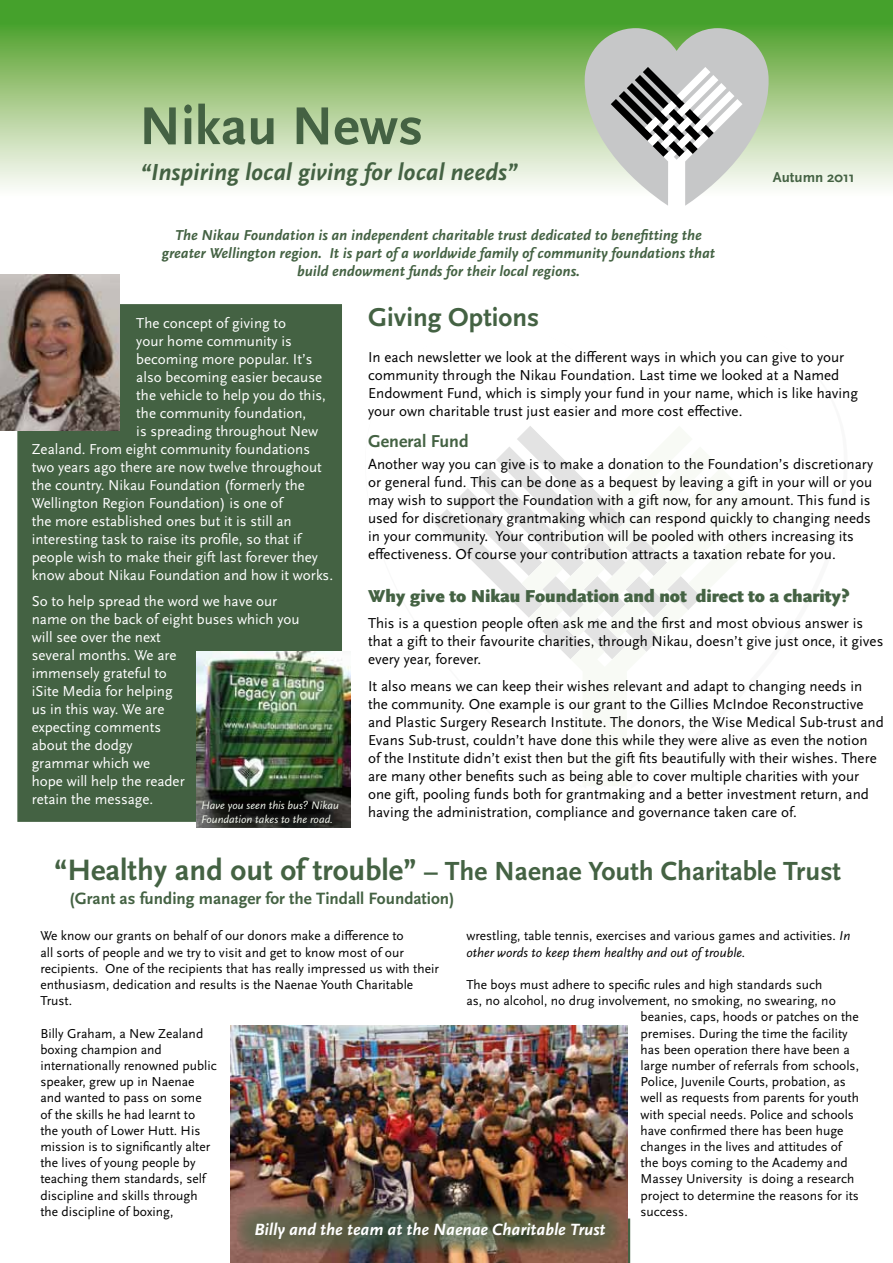
<style>
.page{position:relative;width:893px;height:1263px;background:#fff}
.page>*{position:absolute;margin:0;border:0;box-sizing:border-box;transform-origin:0 0}
.t1{font:700 55.5px "Scala Sans OT";color:#446243}
.t2{font:700 27.45px "Scala Sans OT";color:#446243}
.t3{font:700 27px "Scala Sans OT";color:#446243}
.t4{font:italic 700 24.3px "Scala Sans OT";color:#446243}
.t5{font:900 18px "Scala Sans OT";color:#446243}
.t6{font:700 18px "Scala Sans OT";color:#446243}
.t7{font:700 17.1px "Scala Sans OT";color:#446243}
.t8{font:italic 700 16.95px "Scala Sans OT";color:#fff}
.t9{font:15px/18px "Scala Sans OT";color:#000}
.t10{font:15px/18px "Scala Sans OT";color:#fff}
.t11{font:italic 700 15px/18px "Scala Sans OT";color:#446243;text-align:center}
.t12{font:700 15px "Scala Sans OT";color:#446243}
.t13{font:13.5px/16.2px "Scala Sans OT";color:#000}
.t14{font:italic 11.4px/13.6px "Scala Sans OT";color:#f4f8ef}
.s1{font-size:30.75px}
.s2{font-style:italic}
</style>
<div class="page">
<svg style="left:0;top:0;width:893px;height:188px;background:#99c681"></svg>
<svg style="left:434px;top:426px;width:267px;height:233px"></svg>
<svg style="left:584px;top:28px;width:185px;height:178px"></svg>
<div style="left:17px;top:304px;width:325px;height:518px;background:#446243;border:2px solid #446243"></div>
<img style="left:0;top:274px;width:119px;height:157px">
<img style="left:230px;top:1025px;width:398px;height:238px">
<img style="left:236px;top:1206px;width:385px;height:47px;border-radius:19px">
<img style="left:197px;top:651px;width:153px;height:176px">
<h1 class="t1" style="left:139px;top:95px;width:286px">Nikau News</h1>
<h3 class="t4" style="left:141px;top:159px;width:378px">“Inspiring local giving for local needs”</h3>
<p class="t11" style="left:162px;top:226px;width:555px">The Nikau Foundation is an independent charitable trust dedicated to benefitting the greater Wellington region. It is part of a worldwide family of community foundations that build endowment funds for their local regions.</p>
<p class="t12" style="left:773px;top:169px;width:83px">Autumn 2011</p>
<h3 class="t3" style="left:368px;top:302px;width:172px">Giving Options</h3>
<p class="t9" style="left:368px;top:349px;width:491px">In each newsletter we look at the different ways in which you can give to your community through the Nikau Foundation. Last time we looked at a Named Endowment Fund, which is simply your fund in your name, which is like having your own charitable trust just easier and more cost effective.</p>
<p class="t6" style="left:368px;top:430px;width:102px">General Fund</p>
<p class="t9" style="left:368px;top:455px;width:506px">Another way you can give is to make a donation to the Foundation’s discretionary or general fund. This can be done as a bequest by leaving a gift in your will or you may wish to support the Foundation with a gift now, for any amount. This fund is used for discretionary grantmaking which can respond quickly to changing needs in your community. Your contribution will be pooled with others increasing its effectiveness. Of course your contribution attracts a taxation rebate for you.</p>
<p class="t5" style="left:368px;top:585px;width:483px">Why give to Nikau Foundation and not direct to a charity?</p>
<p class="t9" style="left:368px;top:614px;width:517px">This is a question people often ask me and the first and most obvious answer is that a gift to their favourite charities, through Nikau, doesn’t give just once, it gives every year, forever.</p>
<p class="t9" style="left:368px;top:677px;width:517px">It also means we can keep their wishes relevant and adapt to changing needs in the community. One example is our grant to the Gillies McIndoe Reconstructive and Plastic Surgery Research Institute. The donors, the Wise Medical Sub-trust and Evans Sub-trust, couldn’t have done this while they were alive as even the notion<br>of the Institute didn’t exist then but the gift fits beautifully with their wishes. There are many other benefits such as being able to cover multiple charities with your one gift, pooling funds both for grantmaking and a better investment return, and having the administration, compliance and governance taken care of.</p>
<h2 class="t2" style="left:54px;top:855px;width:788px"><span class="s1">“Healthy and out of trouble”</span> – The Naenae Youth Charitable Trust</h2>
<p class="t7" style="left:69px;top:888px;width:387px">(Grant as funding manager for the Tindall Foundation)</p>
<p class="t13" style="left:40px;top:928px;width:400px">We know our grants on behalf of our donors make a difference to<br>all sorts of people and we try to visit and get to know most of our recipients. One of the recipients that has really impressed us with their enthusiasm, dedication and results is the Naenae Youth Charitable Trust.</p>
<p class="t13" style="left:40px;top:1025px;width:178px">Billy Graham, a New Zealand boxing champion and internationally renowned public speaker, grew up in Naenae and wanted to pass on some<br>of the skills he had learnt to<br>the youth of Lower Hutt. His mission is to significantly alter the lives of young people by teaching them standards, self discipline and skills through the discipline of boxing,</p>
<p class="t10" style="left:136px;top:314px;width:151px">The concept of giving to</p>
<p class="t10" style="left:136px;top:332px;width:157px">your home community is</p>
<p class="t10" style="left:136px;top:350px;width:178px">becoming more popular. It’s</p>
<p class="t10" style="left:136px;top:368px;width:187px">also becoming easier because</p>
<p class="t10" style="left:136px;top:386px;width:191px">the vehicle to help you do this,</p>
<p class="t10" style="left:136px;top:404px;width:172px">the community foundation,</p>
<p class="t10" style="left:136px;top:422px;width:183px">is spreading throughout New</p>
<p class="t10" style="left:32px;top:440px;width:280px">Zealand. From eight community foundations</p>
<p class="t10" style="left:32px;top:458px;width:292px">two years ago there are now twelve throughout</p>
<p class="t10" style="left:32px;top:476px;width:275px">the country. Nikau Foundation (formerly the</p>
<p class="t10" style="left:32px;top:494px;width:252px">Wellington Region Foundation) is one of</p>
<p class="t10" style="left:32px;top:512px;width:261px">the more established ones but it is still an</p>
<p class="t10" style="left:32px;top:530px;width:271px">interesting task to raise its profile, so that if</p>
<p class="t10" style="left:32px;top:548px;width:288px">people wish to make their gift last forever they</p>
<p class="t10" style="left:32px;top:566px;width:303px">know about Nikau Foundation and how it works.</p>
<p class="t10" style="left:32px;top:593px;width:269px">So to help spread the word we have our name on the back of eight buses which you will see over the next<br>several months. We are<br>immensely grateful to<br>iSite Media for helping<br>us in this way. We are<br>expecting comments<br>about the dodgy<br>grammar which we<br>hope will help the reader<br>retain the message.</p>
<p class="t14" style="left:201px;top:799px;width:139px">Have you seen this bus? Nikau<br>Foundation takes to the road.</p>
<p class="t13" style="left:466px;top:928px;width:385px">wrestling, table tennis, exercises and various games and activities. <span class="s2">In other words to keep them healthy and out of trouble.</span></p>
<p class="t13" style="left:466px;top:977px;width:357px">The boys must adhere to specific rules and high standards such</p>
<p class="t13" style="left:466px;top:993px;width:371px">as, no alcohol, no drug involvement, no smoking, no swearing, no</p>
<p class="t13" style="left:641px;top:1009px;width:220px">beanies, caps, hoods or patches on the</p>
<p class="t13" style="left:641px;top:1025px;width:209px">premises. During the time the facility</p>
<p class="t13" style="left:641px;top:1042px;width:211px">has been operation there have been a</p>
<p class="t13" style="left:641px;top:1058px;width:220px">large number of referrals from schools,</p>
<p class="t13" style="left:641px;top:1074px;width:207px">Police, Juvenile Courts, probation, as</p>
<p class="t13" style="left:641px;top:1090px;width:220px">well as requests from parents for youth</p>
<p class="t13" style="left:641px;top:1106px;width:215px">with special needs. Police and schools</p>
<p class="t13" style="left:641px;top:1123px;width:204px">have confirmed there has been huge</p>
<p class="t13" style="left:641px;top:1139px;width:203px">changes in the lives and attitudes of</p>
<p class="t13" style="left:641px;top:1155px;width:209px">the boys coming to the Academy and</p>
<p class="t13" style="left:641px;top:1171px;width:215px">Massey University is doing a research</p>
<p class="t13" style="left:641px;top:1187px;width:220px">project to determine the reasons for its</p>
<p class="t13" style="left:641px;top:1204px;width:49px">success.</p>
<p class="t8" style="left:255px;top:1219px;width:352px">Billy and the team at the Naenae Charitable Trust</p>
</div>
